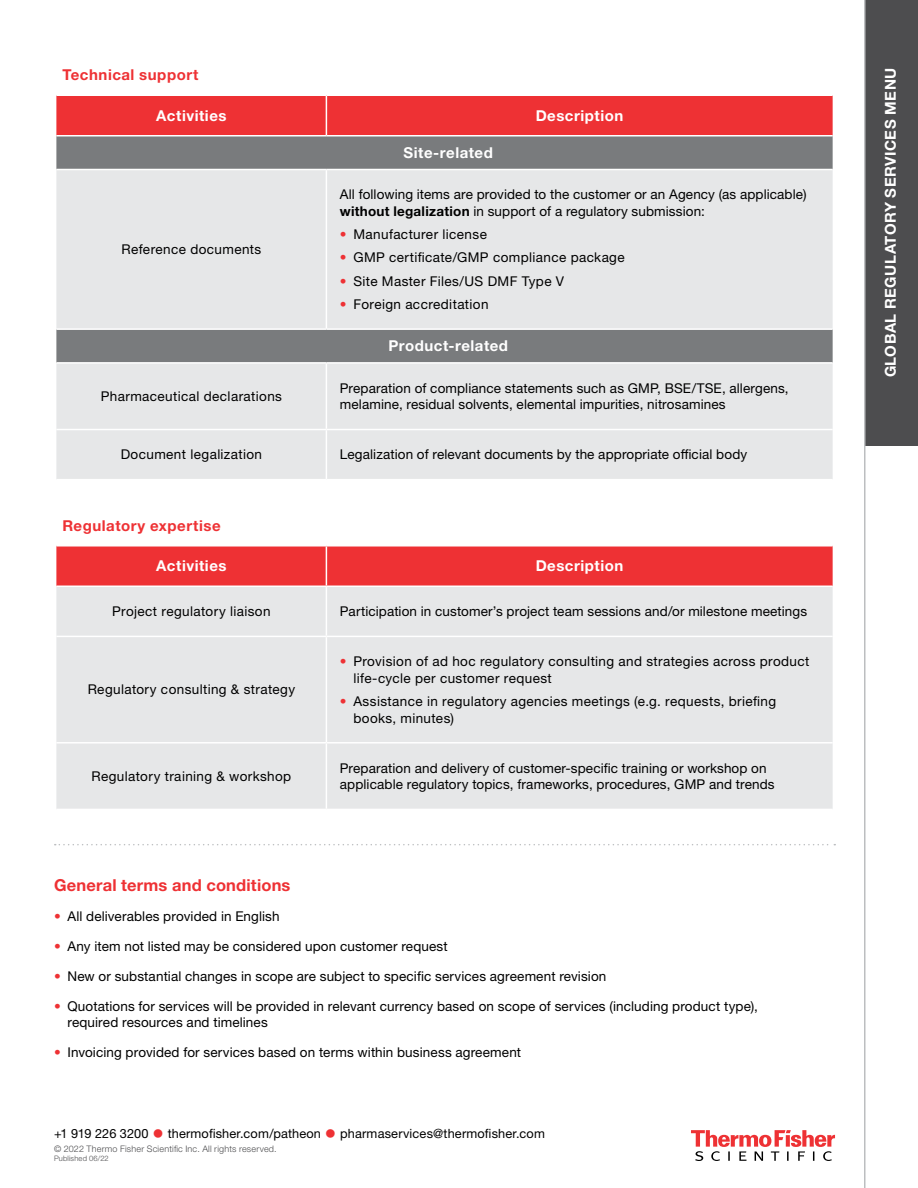
<style>
.page{position:relative;width:918px;height:1188px;background:#fff}
.page>*{position:absolute;margin:0;border:0;box-sizing:border-box;transform-origin:0 0}
.t1{font:700 16.5px "Helvetica Neue LTW1 G";letter-spacing:.01em;color:#ee3134}
.t2{font:700 15px "Helvetica Neue LTW1 G";letter-spacing:.035em;color:#fff}
.t3{font:700 15px "Helvetica Neue LTW1 G";letter-spacing:.035em;color:#ee3134}
.t4{font:13.5px/16.5px "Helvetica Neue LTW1 G";letter-spacing:.01em;color:#000}
.t5{font:13.5px/16.5px "Helvetica Neue LTW1 G";letter-spacing:.03em;color:#000}
.t6{font:12.75px "Helvetica Neue LTW1 G";letter-spacing:.01em;color:#000}
.t7{font:300 9px "Helvetica Neue LTW1 G";letter-spacing:.025em;color:#4d4d4f}
.t8{font:300 7.5px "Helvetica Neue LTW1 G";letter-spacing:.025em;color:#4d4d4f}
.s1{font-weight:700}
.s2{color:#ee3134}
.s3{font-size:24px;color:#ee3134}
</style>
<div class="page">
<svg style="left:691px;top:1130px;width:144px;height:31px"></svg>
<div style="left:865px;top:0;width:53px;height:445px;background:#4d4d4f"></div>
<hr style="left:864px;top:0;width:2px;height:1188px;background:#bcbec0">
<div style="left:56px;top:96px;width:777px;height:39px;background:#ee3134"></div>
<div style="left:56px;top:136px;width:777px;height:33px;background:#797b7d"></div>
<svg style="left:56px;top:170px;width:777px;height:309px;background:#dadbdc"></svg>
<hr style="left:326px;top:96px;width:1px;height:39px;background:#fff">
<hr style="left:326px;top:170px;width:1px;height:158px;background:#fff">
<hr style="left:56px;top:328px;width:270px;height:2px;background:#fff">
<hr style="left:326px;top:328px;width:507px;height:2px;background:#fff">
<hr style="left:56px;top:362px;width:270px;height:2px;background:#fff">
<hr style="left:326px;top:362px;width:507px;height:2px;background:#fff">
<hr style="left:326px;top:364px;width:1px;height:65px;background:#fff">
<hr style="left:56px;top:429px;width:270px;height:1px;background:#fff">
<hr style="left:326px;top:429px;width:507px;height:1px;background:#fff">
<hr style="left:326px;top:430px;width:1px;height:49px;background:#fff">
<div style="left:56px;top:547px;width:777px;height:39px;background:#ee3134"></div>
<div style="left:56px;top:587px;width:777px;height:222px;background:#e6e7e8"></div>
<hr style="left:326px;top:547px;width:1px;height:39px;background:#fff">
<hr style="left:326px;top:587px;width:1px;height:49px;background:#fff">
<hr style="left:56px;top:636px;width:270px;height:1px;background:#fff">
<hr style="left:326px;top:636px;width:507px;height:1px;background:#fff">
<hr style="left:326px;top:637px;width:1px;height:105px;background:#fff">
<hr style="left:56px;top:742px;width:270px;height:2px;background:#fff">
<hr style="left:326px;top:742px;width:507px;height:2px;background:#fff">
<hr style="left:326px;top:744px;width:1px;height:65px;background:#fff">
<svg style="left:55px;top:844px;width:780px;height:1px"></svg>
<p class="t3" style="left:62px;top:66px;width:138px">Technical support</p>
<p class="t2" style="left:156px;top:106px;width:72px">Activities</p>
<p class="t2" style="left:536px;top:106px;width:89px">Description</p>
<p class="t2" style="left:404px;top:143px;width:91px">Site-related</p>
<p class="t5" style="left:121px;top:241px;width:141px">Reference documents</p>
<p class="t4" style="left:340px;top:186px;width:468px">All following items are provided to the customer or an Agency (as applicable) <span class="s1">without legalization</span> in support of a regulatory submission:</p>
<p class="t5" style="left:340px;top:226px;width:149px"><span class="s2">•</span> Manufacturer license</p>
<p class="t5" style="left:340px;top:249px;width:286px"><span class="s2">•</span> GMP certificate/GMP compliance package</p>
<p class="t5" style="left:340px;top:272px;width:226px"><span class="s2">•</span> Site Master Files/US DMF Type V</p>
<p class="t5" style="left:340px;top:296px;width:150px"><span class="s2">•</span> Foreign accreditation</p>
<p class="t2" style="left:388px;top:337px;width:121px">Product-related</p>
<p class="t5" style="left:101px;top:388px;width:183px">Pharmaceutical declarations</p>
<p class="t4" style="left:340px;top:380px;width:450px">Preparation of compliance statements such as GMP, BSE/TSE, allergens, melamine, residual solvents, elemental impurities, nitrosamines</p>
<p class="t5" style="left:121px;top:446px;width:143px">Document legalization</p>
<p class="t4" style="left:340px;top:446px;width:409px">Legalization of relevant documents by the appropriate official body</p>
<p class="t3" style="left:62px;top:516px;width:160px">Regulatory expertise</p>
<p class="t2" style="left:156px;top:557px;width:72px">Activities</p>
<p class="t2" style="left:536px;top:557px;width:89px">Description</p>
<p class="t5" style="left:112px;top:603px;width:160px">Project regulatory liaison</p>
<p class="t4" style="left:340px;top:603px;width:469px">Participation in customer’s project team sessions and/or milestone meetings</p>
<p class="t5" style="left:88px;top:681px;width:209px">Regulatory consulting &amp; strategy</p>
<p class="t5" style="left:353px;top:653px;width:458px;text-indent:-14px"><span class="s2">•</span> Provision of ad hoc regulatory consulting and strategies across product life-cycle per customer request</p>
<p class="t5" style="left:353px;top:693px;width:424px;text-indent:-14px"><span class="s2">•</span> Assistance in regulatory agencies meetings (e.g. requests, briefing books, minutes)</p>
<p class="t5" style="left:92px;top:768px;width:201px">Regulatory training &amp; workshop</p>
<p class="t4" style="left:340px;top:760px;width:436px">Preparation and delivery of customer-specific training or workshop on applicable regulatory topics, frameworks, procedures, GMP and trends</p>
<p class="t1" style="left:54px;top:875px;width:238px">General terms and conditions</p>
<p class="t4" style="left:54px;top:908px;width:227px"><span class="s2">•</span> All deliverables provided in English</p>
<p class="t4" style="left:54px;top:938px;width:395px"><span class="s2">•</span> Any item not listed may be considered upon customer request</p>
<p class="t4" style="left:54px;top:968px;width:554px"><span class="s2">•</span> New or substantial changes in scope are subject to specific services agreement revision</p>
<p class="t4" style="left:68px;top:998px;width:692px;text-indent:-14px"><span class="s2">•</span> Quotations for services will be provided in relevant currency based on scope of services (including product type), required resources and timelines</p>
<p class="t4" style="left:54px;top:1044px;width:469px"><span class="s2">•</span> Invoicing provided for services based on terms within business agreement</p>
<p class="t6" style="left:54px;top:1125px;width:492px">+1 919 226 3200 <span class="s3">•</span> thermofisher.com/patheon <span class="s3">•</span> pharmaservices@thermofisher.com</p>
<p class="t7" style="left:54px;top:1143px;width:224px">© 2022 Thermo Fisher Scientific Inc. All rights reserved.</p>
<p class="t8" style="left:54px;top:1154px;width:56px">Published 06/22</p>
<p class="t2" style="left:881px;top:377px;width:311px;rotate:-90deg">GLOBAL REGULATORY SERVICES MENU</p>
</div>
